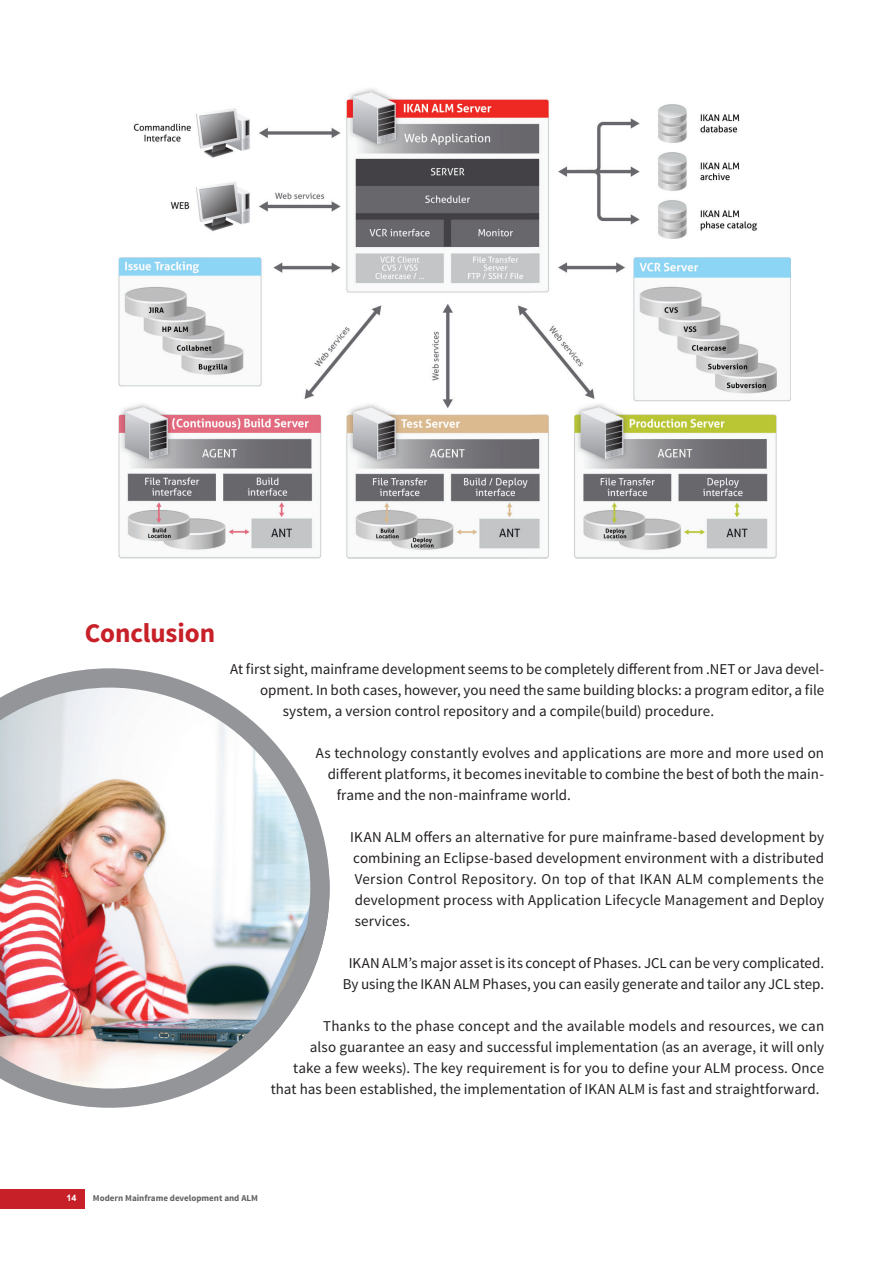
<style>
.page{position:relative;width:893px;height:1263px;background:#fff}
.page>*{position:absolute;margin:0;border:0;box-sizing:border-box;transform-origin:0 0}
.t1{font:700 27px "Source Sans Pro";letter-spacing:-.005em;color:#c82028}
.t2{font:15px/21px "Source Sans Pro";letter-spacing:.005em;color:#231f20;text-align:justify}
.t3{font:700 9px "Source Sans Pro";color:#636366}
.t4{font:700 9px "Arial";color:#fff}
</style>
<div class="page">
<div style="left:0;top:1189px;width:84px;height:19px;background:#c82028"></div>
<img style="left:119px;top:89px;width:672px;height:469px">
<img style="left:0;top:668px;width:330px;height:440px">
<h1 class="t1" style="left:85px;top:616px;width:132px">Conclusion</h1>
<p class="t2" style="left:230px;top:658px;width:595px">At first sight, mainframe development seems to be completely different from .NET or Java devel-</p>
<p class="t2" style="left:260px;top:679px;width:565px">opment. In both cases, however, you need the same building blocks: a program editor, a file</p>
<p class="t2" style="left:283px;top:700px;width:433px">system, a version control repository and a compile(build) procedure.</p>
<p class="t2" style="left:316px;top:742px;width:510px">As technology constantly evolves and applications are more and more used on</p>
<p class="t2" style="left:328px;top:763px;width:498px">different platforms, it becomes inevitable to combine the best of both the main-</p>
<p class="t2" style="left:337px;top:784px;width:236px">frame and the non-mainframe world.</p>
<p class="t2" style="left:350px;top:826px;width:475px">IKAN ALM offers an alternative for pure mainframe-based development by combining an Eclipse-based development environment with a distributed Version Control Repository. On top of that IKAN ALM complements the development process with Application Lifecycle Management and Deploy services.</p>
<p class="t2" style="left:343px;top:952px;width:483px;text-align:center">IKAN ALM’s major asset is its concept of Phases. JCL can be very complicated.<br>By using the IKAN ALM Phases, you can easily generate and tailor any JCL step.</p>
<p class="t2" style="left:323px;top:1015px;width:502px">Thanks to the phase concept and the available models and resources, we can</p>
<p class="t2" style="left:310px;top:1036px;width:516px">also guarantee an easy and successful implementation (as an average, it will only</p>
<p class="t2" style="left:293px;top:1057px;width:532px">take a few weeks). The key requirement is for you to define your ALM process. Once</p>
<p class="t2" style="left:271px;top:1078px;width:550px">that has been established, the implementation of IKAN ALM is fast and straightforward.</p>
<p class="t4" style="left:67px;top:1191px;width:12px">14</p>
<p class="t3" style="left:93px;top:1192px;width:167px">Modern Mainframe development and ALM</p>
</div>
